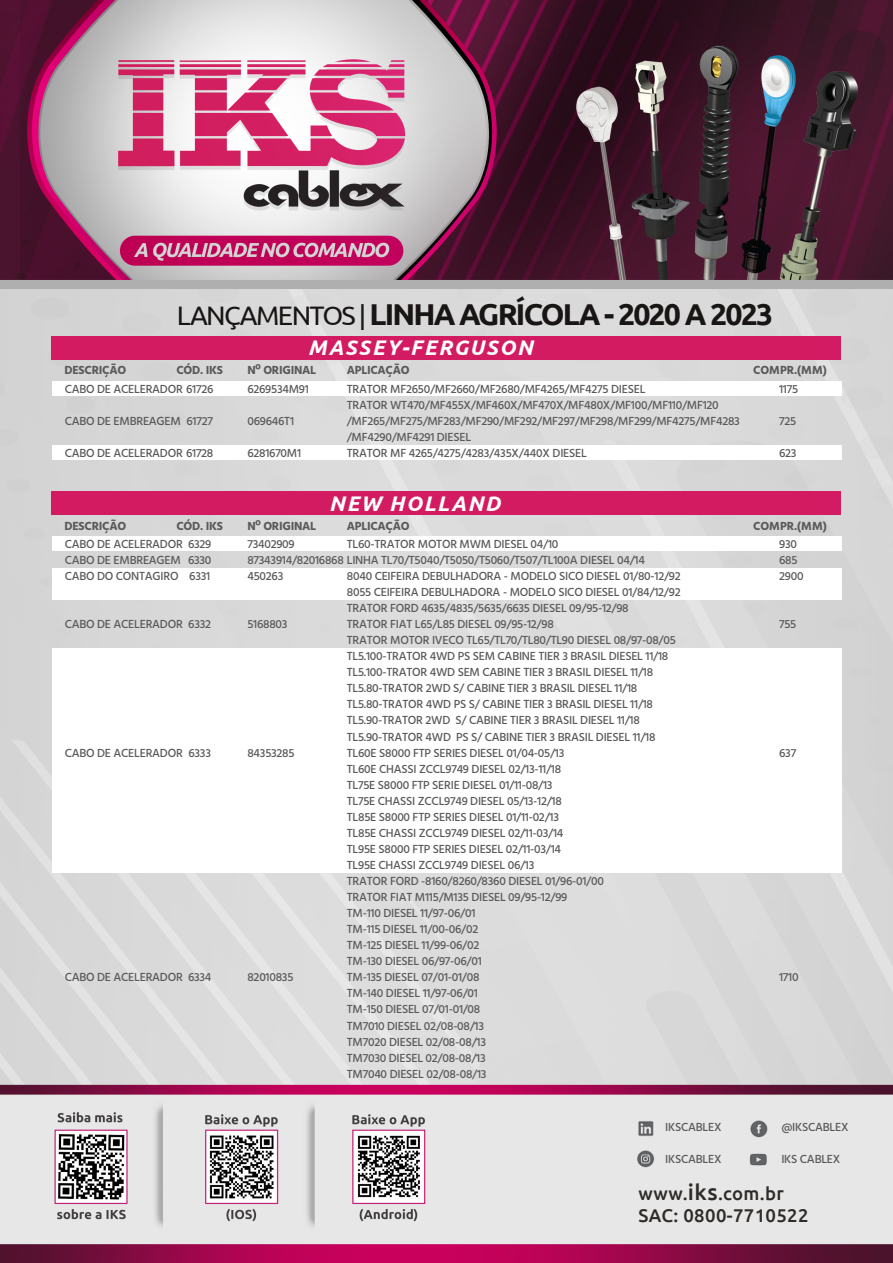
<style>
.page{position:relative;width:893px;height:1263px;background:#fff}
.page>*{position:absolute;margin:0;border:0;box-sizing:border-box;transform-origin:0 0}
.t1{font:700 30.15px "Ubuntu";letter-spacing:-.06em;color:#181514}
.t2{font:italic 700 21.15px "Ubuntu";letter-spacing:.08em;color:#fff}
.t3{font:500 18.45px/21.3px "Ubuntu";letter-spacing:.02em;color:#2e2a27}
.t4{font:500 12px/16px "Hind";letter-spacing:-.02em;color:#5a5858}
.t5{font:700 12px "Hind";letter-spacing:-.02em;color:#5a5858}
.s1{font-weight:400;font-size:26.7px}
.s2{font-size:22.35px}
</style>
<div class="page">
<img style="left:0;top:0;width:893px;height:1263px">
<div style="left:52px;top:381px;width:789px;height:15px;background:#fff"></div>
<div style="left:52px;top:445px;width:789px;height:14px;background:#fff"></div>
<div style="left:52px;top:336px;width:789px;height:23px;background:#d21b61"></div>
<div style="left:52px;top:536px;width:789px;height:15px;background:#fff"></div>
<div style="left:52px;top:568px;width:789px;height:32px;background:#fff"></div>
<div style="left:52px;top:648px;width:789px;height:225px;background:#fff"></div>
<div style="left:52px;top:491px;width:789px;height:23px;background:#d21b61"></div>
<h1 class="t1" style="left:177px;top:294px;width:598px"><span class="s1">LANÇAMENTOS |</span> LINHA AGRÍCOLA - 2020 A 2023</h1>
<h2 class="t2" style="left:308px;top:335px;width:226px">MASSEY-FERGUSON</h2>
<p class="t5" style="left:64px;top:363px;width:63px">DESCRIÇÃO</p>
<p class="t5" style="left:176px;top:363px;width:48px">CÓD. IKS</p>
<p class="t5" style="left:247px;top:363px;width:70px">Nº ORIGINAL</p>
<p class="t4" style="left:65px;top:381px;width:150px">CABO DE ACELERADOR 61726</p>
<p class="t4" style="left:65px;top:413px;width:118px">CABO DE EMBREAGEM</p>
<p class="t4" style="left:65px;top:446px;width:150px">CABO DE ACELERADOR 61728</p>
<p class="t4" style="left:247px;top:381px;width:63px">6269534M91</p>
<p class="t4" style="left:247px;top:413px;width:48px">069646T1</p>
<p class="t4" style="left:247px;top:446px;width:55px">6281670M1</p>
<p class="t4" style="left:187px;top:413px;width:28px">61727</p>
<p class="t5" style="left:347px;top:363px;width:64px">APLICAÇÃO</p>
<p class="t5" style="left:753px;top:363px;width:75px">COMPR.(MM)</p>
<p class="t4" style="left:347px;top:381px;width:395px">TRATOR MF2650/MF2660/MF2680/MF4265/MF4275 DIESEL<br>TRATOR WT470/MF455X/MF460X/MF470X/MF480X/MF100/MF110/MF120 /MF265/MF275/MF283/MF290/MF292/MF297/MF298/MF299/MF4275/MF4283 /MF4290/MF4291 DIESEL<br>TRATOR MF 4265/4275/4283/435X/440X DIESEL</p>
<h2 class="t2" style="left:329px;top:490px;width:172px">NEW HOLLAND</h2>
<p class="t4" style="left:779px;top:381px;width:21px">1175</p>
<p class="t4" style="left:779px;top:413px;width:19px">725</p>
<p class="t4" style="left:779px;top:446px;width:19px">623</p>
<p class="t5" style="left:64px;top:518px;width:63px">DESCRIÇÃO</p>
<p class="t5" style="left:176px;top:518px;width:48px">CÓD. IKS</p>
<p class="t5" style="left:247px;top:518px;width:70px">Nº ORIGINAL</p>
<p class="t4" style="left:65px;top:536px;width:148px">CABO DE ACELERADOR 6329<br>CABO DE EMBREAGEM<br>CABO DO CONTAGIRO</p>
<p class="t4" style="left:65px;top:617px;width:120px">CABO DE ACELERADOR</p>
<p class="t5" style="left:347px;top:518px;width:64px">APLICAÇÃO</p>
<p class="t5" style="left:753px;top:518px;width:75px">COMPR.(MM)</p>
<p class="t4" style="left:347px;top:536px;width:213px">TL60-TRATOR MOTOR MWM DIESEL 04/10</p>
<p class="t4" style="left:347px;top:569px;width:335px">8040 CEIFEIRA DEBULHADORA - MODELO SICO DIESEL 01/80-12/92<br>8055 CEIFEIRA DEBULHADORA - MODELO SICO DIESEL 01/84/12/92<br>TRATOR FORD 4635/4835/5635/6635 DIESEL 09/95-12/98<br>TRATOR FIAT L65/L85 DIESEL 09/95-12/98<br>TRATOR MOTOR IVECO TL65/TL70/TL80/TL90 DIESEL 08/97-08/05<br>TL5.100-TRATOR 4WD PS SEM CABINE TIER 3 BRASIL DIESEL 11/18<br>TL5.100-TRATOR 4WD SEM CABINE TIER 3 BRASIL DIESEL 11/18<br>TL5.80-TRATOR 2WD S/ CABINE TIER 3 BRASIL DIESEL 11/18<br>TL5.80-TRATOR 4WD PS S/ CABINE TIER 3 BRASIL DIESEL 11/18<br>TL5.90-TRATOR 2WD S/ CABINE TIER 3 BRASIL DIESEL 11/18<br>TL5.90-TRATOR 4WD PS S/ CABINE TIER 3 BRASIL DIESEL 11/18<br>TL60E S8000 FTP SERIES DIESEL 01/04-05/13<br>TL60E CHASSI ZCCL9749 DIESEL 02/13-11/18<br>TL75E S8000 FTP SERIE DIESEL 01/11-08/13<br>TL75E CHASSI ZCCL9749 DIESEL 05/13-12/18<br>TL85E S8000 FTP SERIES DIESEL 01/11-02/13<br>TL85E CHASSI ZCCL9749 DIESEL 02/11-03/14<br>TL95E S8000 FTP SERIES DIESEL 02/11-03/14<br>TL95E CHASSI ZCCL9749 DIESEL 06/13<br>TRATOR FORD -8160/8260/8360 DIESEL 01/96-01/00<br>TRATOR FIAT M115/M135 DIESEL 09/95-12/99<br>TM-110 DIESEL 11/97-06/01<br>TM-115 DIESEL 11/00-06/02<br>TM-125 DIESEL 11/99-06/02<br>TM-130 DIESEL 06/97-06/01<br>TM-135 DIESEL 07/01-01/08<br>TM-140 DIESEL 11/97-06/01<br>TM-150 DIESEL 07/01-01/08<br>TM7010 DIESEL 02/08-08/13<br>TM7020 DIESEL 02/08-08/13<br>TM7030 DIESEL 02/08-08/13<br>TM7040 DIESEL 02/08-08/13</p>
<p class="t4" style="left:247px;top:536px;width:399px">73402909<br>87343914/82016868 LINHA TL70/T5040/T5050/T5060/T507/TL100A DIESEL 04/14<br>450263</p>
<p class="t4" style="left:247px;top:617px;width:42px">5168803</p>
<p class="t4" style="left:779px;top:536px;width:26px">930<br>685<br>2900</p>
<p class="t4" style="left:188px;top:553px;width:25px">6330<br>6331</p>
<p class="t4" style="left:188px;top:617px;width:24px">6332</p>
<p class="t4" style="left:779px;top:617px;width:19px">755</p>
<p class="t4" style="left:65px;top:745px;width:120px">CABO DE ACELERADOR</p>
<p class="t4" style="left:188px;top:745px;width:24px">6333</p>
<p class="t4" style="left:779px;top:745px;width:19px">637</p>
<p class="t4" style="left:247px;top:745px;width:49px">84353285</p>
<p class="t4" style="left:65px;top:970px;width:148px">CABO DE ACELERADOR 6334</p>
<p class="t4" style="left:247px;top:970px;width:48px">82010835</p>
<p class="t4" style="left:779px;top:970px;width:21px">1710</p>
<p class="t4" style="left:665px;top:1119px;width:58px">IKSCABLEX</p>
<p class="t4" style="left:665px;top:1152px;width:58px">IKSCABLEX</p>
<p class="t4" style="left:781px;top:1152px;width:61px">IKS CABLEX</p>
<p class="t4" style="left:781px;top:1119px;width:69px">@IKSCABLEX</p>
<h3 class="t3" style="left:638px;top:1182px;width:172px">www.<span class="s2">iks</span>.com.br<br>SAC: 0800-7710522</h3>
</div>
